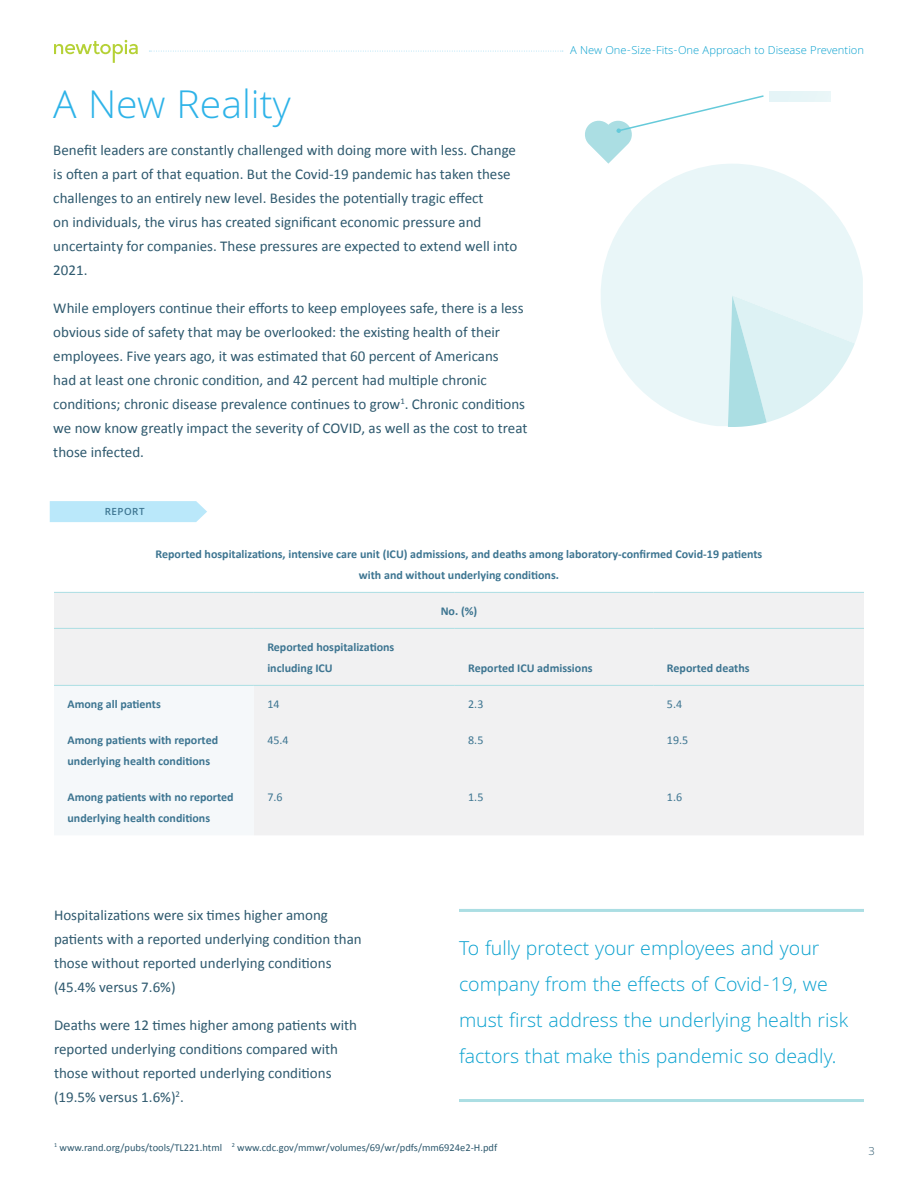
<style>
.page{position:relative;width:918px;height:1188px;background:#fff}
.page>*{position:absolute;margin:0;border:0;box-sizing:border-box;transform-origin:0 0}
.t1{font:300 42px "Khula";color:#2eb3e8}
.t2{font:300 21px/36px "Khula";color:#0aa1cf}
.t3{font:15px/24px "Calibri";color:#2e596e}
.t4{font:700 12px/21px "Calibri";color:#3d7591}
.t5{font:300 12px "Khula";color:#0aa1cf}
.t6{font:12px "Calibri";color:#3d7591}
.t7{font:300 12px "Khula";color:#2e596e}
.t8{font:10.5px "Calibri";color:#2e596e}
.t9{font:600 10.5px "Khula";letter-spacing:.05em;color:#3d7591}
</style>
<div class="page">
<div style="left:54px;top:593px;width:810px;height:242px;background:#f1f1f2"></div>
<div style="left:54px;top:686px;width:200px;height:149px;background:#f5f8fa"></div>
<hr style="left:54px;top:685px;width:200px;height:1px;background:#abdee3">
<hr style="left:254px;top:685px;width:201px;height:1px;background:#abdee3">
<hr style="left:455px;top:685px;width:198px;height:1px;background:#abdee3">
<hr style="left:653px;top:685px;width:211px;height:1px;background:#abdee3">
<hr style="left:54px;top:628px;width:200px;height:1px;background:#abdee3">
<hr style="left:254px;top:628px;width:201px;height:1px;background:#abdee3">
<hr style="left:455px;top:628px;width:198px;height:1px;background:#abdee3">
<hr style="left:653px;top:628px;width:211px;height:1px;background:#abdee3">
<hr style="left:54px;top:592px;width:200px;height:1px;background:#abdee3">
<hr style="left:254px;top:592px;width:201px;height:1px;background:#abdee3">
<hr style="left:455px;top:592px;width:198px;height:1px;background:#abdee3">
<hr style="left:653px;top:592px;width:211px;height:1px;background:#abdee3">
<div style="left:50px;top:501px;width:157px;height:21px;background:#bae8fa"></div>
<div style="left:770px;top:91px;width:61px;height:10px;background:#e6f5f7"></div>
<svg style="left:585px;top:95px;width:179px;height:69px"></svg>
<svg style="left:601px;top:164px;width:262px;height:262px"></svg>
<svg style="left:728px;top:295px;width:127px;height:132px"></svg>
<hr style="left:459px;top:909px;width:405px;height:3px;background:#abdee3">
<hr style="left:459px;top:1099px;width:405px;height:3px;background:#abdee3">
<svg style="left:54px;top:40px;width:84px;height:23px"></svg>
<svg style="left:149px;top:51px;width:414px;height:1px"></svg>
<h1 class="t1" style="left:53px;top:78px;width:239px">A New Reality</h1>
<p class="t3" style="left:53px;top:138px;width:465px">Benefit leaders are constantly challenged with doing more with less. Change is often a part of that equation. But the Covid-19 pandemic has taken these challenges to an entirely new level. Besides the potentially tragic effect<br>on individuals, the virus has created significant economic pressure and uncertainty for companies. These pressures are expected to extend well into 2021.</p>
<p class="t3" style="left:53px;top:296px;width:476px">While employers continue their efforts to keep employees safe, there is a less obvious side of safety that may be overlooked: the existing health of their employees. Five years ago, it was estimated that 60 percent of Americans<br>had at least one chronic condition, and 42 percent had multiple chronic conditions; chronic disease prevalence continues to grow<sup>1</sup>. Chronic conditions we now know greatly impact the severity of COVID, as well as the cost to treat those infected.</p>
<p class="t9" style="left:105px;top:505px;width:41px">REPORT</p>
<p class="t5" style="left:570px;top:43px;width:295px">A New One-Size-Fits-One Approach to Disease Prevention</p>
<p class="t4" style="left:156px;top:543px;width:608px;text-align:center">Reported hospitalizations, intensive care unit (ICU) admissions, and deaths among laboratory-confirmed Covid-19 patients with and without underlying conditions.</p>
<p class="t4" style="left:441px;top:600px;width:38px">No. (%)</p>
<p class="t4" style="left:267px;top:636px;width:129px">Reported hospitalizations including ICU</p>
<p class="t4" style="left:468px;top:657px;width:126px">Reported ICU admissions</p>
<p class="t4" style="left:667px;top:657px;width:84px">Reported deaths</p>
<p class="t4" style="left:67px;top:693px;width:95px">Among all patients</p>
<p class="t6" style="left:267px;top:696px;width:14px">14</p>
<p class="t6" style="left:468px;top:696px;width:17px">2.3</p>
<p class="t6" style="left:667px;top:696px;width:17px">5.4</p>
<p class="t4" style="left:67px;top:729px;width:152px">Among patients with reported underlying health conditions</p>
<p class="t6" style="left:267px;top:732px;width:23px">45.4</p>
<p class="t6" style="left:468px;top:732px;width:17px">8.5</p>
<p class="t6" style="left:667px;top:732px;width:23px">19.5</p>
<p class="t4" style="left:67px;top:786px;width:168px">Among patients with no reported underlying health conditions</p>
<p class="t6" style="left:267px;top:789px;width:17px">7.6</p>
<p class="t6" style="left:468px;top:789px;width:17px">1.5</p>
<p class="t6" style="left:667px;top:789px;width:17px">1.6</p>
<p class="t3" style="left:54px;top:903px;width:309px">Hospitalizations were six times higher among patients with a reported underlying condition than those without reported underlying conditions (45.4% versus 7.6%)</p>
<p class="t3" style="left:54px;top:1013px;width:305px">Deaths were 12 times higher among patients with reported underlying conditions compared with those without reported underlying conditions (19.5% versus 1.6%)<sup>2</sup>.</p>
<h2 class="t2" style="left:459px;top:933px;width:391px">To fully protect your employees and your company from the effects of Covid-19, we must first address the underlying health risk factors that make this pandemic so deadly.</h2>
<p class="t8" style="left:54px;top:1141px;width:445px"><sup>1</sup> www.rand.org/pubs/tools/TL221.html <sup>2</sup> www.cdc.gov/mmwr/volumes/69/wr/pdfs/mm6924e2-H.pdf</p>
<p class="t7" style="left:868px;top:1144px;width:8px">3</p>
</div>
